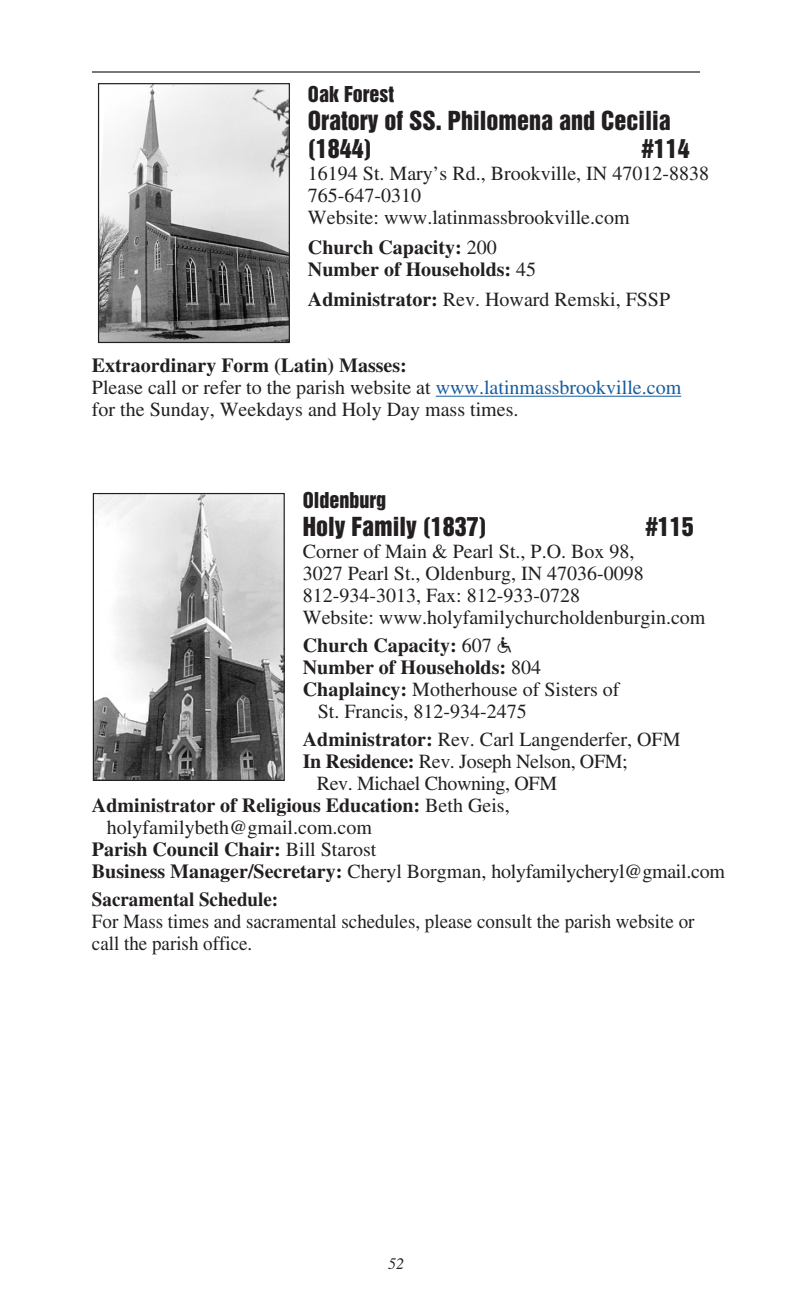
<style>
.page{position:relative;width:792px;height:1296px;background:#fff}
.page>*{position:absolute;margin:0;border:0;box-sizing:border-box;transform-origin:0 0}
.SUBHEAD{font:24px/28px "Helvetica Inserat";color:#231f20}
.t1{font:20px "Times";color:#231f20}
.t2{font:700 20px "Times";color:#231f20}
.t3{font:20px/22px "Times";color:#231f20;scale:.95 1}
.t4{font:20px "Times";letter-spacing:-.02em;color:#231f20}
.t5{font:700 20px "Times";color:#231f20;scale:.95 1}
.SUBHEAD-2{font:20px "Helvetica Inserat";color:#231f20}
.t6{font:italic 16px "Times";color:#231f20}
.s1{font-weight:400}
.s2{font-weight:700}
.s3{color:#175d9e}
</style>
<div class="page">
<hr style="left:92px;top:71px;width:608px;height:2px;background:#231f20">
<hr style="left:436px;top:396px;width:245px;height:1px;background:#175d9e">
<img style="left:100px;top:85px;width:188px;height:256px">
<div style="left:98px;top:83px;width:192px;height:260px;border:1px solid #231f20"></div>
<img style="left:95px;top:495px;width:188px;height:284px">
<div style="left:93px;top:493px;width:192px;height:288px;border:1px solid #231f20"></div>
<p class="SUBHEAD-2" style="left:308px;top:82px;width:88px">Oak Forest</p>
<p class="SUBHEAD" style="left:308px;top:107px;width:364px">Oratory of SS. Philomena and Cecilia (1844)</p>
<p class="SUBHEAD" style="left:642px;top:135px;width:49px">#114</p>
<p class="t1" style="left:308px;top:162px;width:403px">16194 St. Mary’s Rd., Brookville, IN 47012-8838</p>
<p class="t1" style="left:308px;top:184px;width:115px">765-647-0310</p>
<p class="t1" style="left:308px;top:206px;width:323px">Website: www.latinmassbrookville.com</p>
<p class="t2" style="left:308px;top:236px;width:190px">Church Capacity: <span class="s1">200</span></p>
<p class="t2" style="left:308px;top:258px;width:230px">Number of Households: <span class="s1">45</span></p>
<p class="t1" style="left:308px;top:288px;width:364px"><span class="s2">Administrator:</span> Rev. Howard Remski, FSSP</p>
<p class="t2" style="left:92px;top:354px;width:316px">Extraordinary Form (Latin) Masses:</p>
<p class="t1" style="left:92px;top:376px;width:591px">Please call or refer to the parish website at <span class="s3">www.latinmassbrookville.com</span></p>
<p class="t1" style="left:92px;top:398px;width:428px">for the Sunday, Weekdays and Holy Day mass times.</p>
<p class="SUBHEAD-2" style="left:303px;top:488px;width:85px">Oldenburg</p>
<p class="SUBHEAD" style="left:303px;top:513px;width:185px">Holy Family (1837)</p>
<p class="SUBHEAD" style="left:646px;top:513px;width:49px">#115</p>
<p class="t1" style="left:303px;top:540px;width:333px">Corner of Main &amp; Pearl St., P.O. Box 98,</p>
<p class="t1" style="left:303px;top:562px;width:343px">3027 Pearl St., Oldenburg, IN 47036-0098</p>
<p class="t1" style="left:303px;top:584px;width:279px">812‑934‑3013, Fax: 812-933-0728</p>
<p class="t1" style="left:303px;top:606px;width:404px">Website: www.holyfamilychurcholdenburgin.com</p>
<p class="t2" style="left:303px;top:634px;width:190px">Church Capacity: <span class="s1">607</span></p>
<p class="t2" style="left:303px;top:656px;width:240px">Number of Households: <span class="s1">804</span></p>
<p class="t1" style="left:303px;top:678px;width:318px"><span class="s2">Chaplaincy:</span> Motherhouse of Sisters of</p>
<p class="t1" style="left:318px;top:700px;width:210px">St. Francis, 812-934-2475</p>
<p class="t1" style="left:303px;top:728px;width:379px"><span class="s2">Administrator:</span> Rev. Carl Langenderfer, OFM</p>
<p class="t4" style="left:303px;top:750px;width:326px"><span class="s2">In Residence:</span> Rev. Joseph Nelson, OFM;</p>
<p class="t4" style="left:317px;top:772px;width:242px">Rev. Michael Chowning, OFM</p>
<p class="t2" style="left:92px;top:794px;width:419px">Administrator of Religious Education: <span class="s1">Beth Geis,</span></p>
<p class="t1" style="left:107px;top:816px;width:267px">holyfamilybeth@gmail.com.com</p>
<p class="t2" style="left:92px;top:838px;width:286px">Parish Council Chair: <span class="s1">Bill Starost</span></p>
<p class="t1" style="left:92px;top:860px;width:635px"><span class="s2">Business Manager/Secretary:</span> Cheryl Borgman, holyfamilycheryl@gmail.com</p>
<p class="t5" style="left:92px;top:888px;width:198px">Sacramental Schedule:</p>
<p class="t3" style="left:92px;top:910px;width:636px">For Mass times and sacramental schedules, please consult the parish website or call the parish office.</p>
<p class="t6" style="left:388px;top:1255px;width:17px">52</p>
</div>
